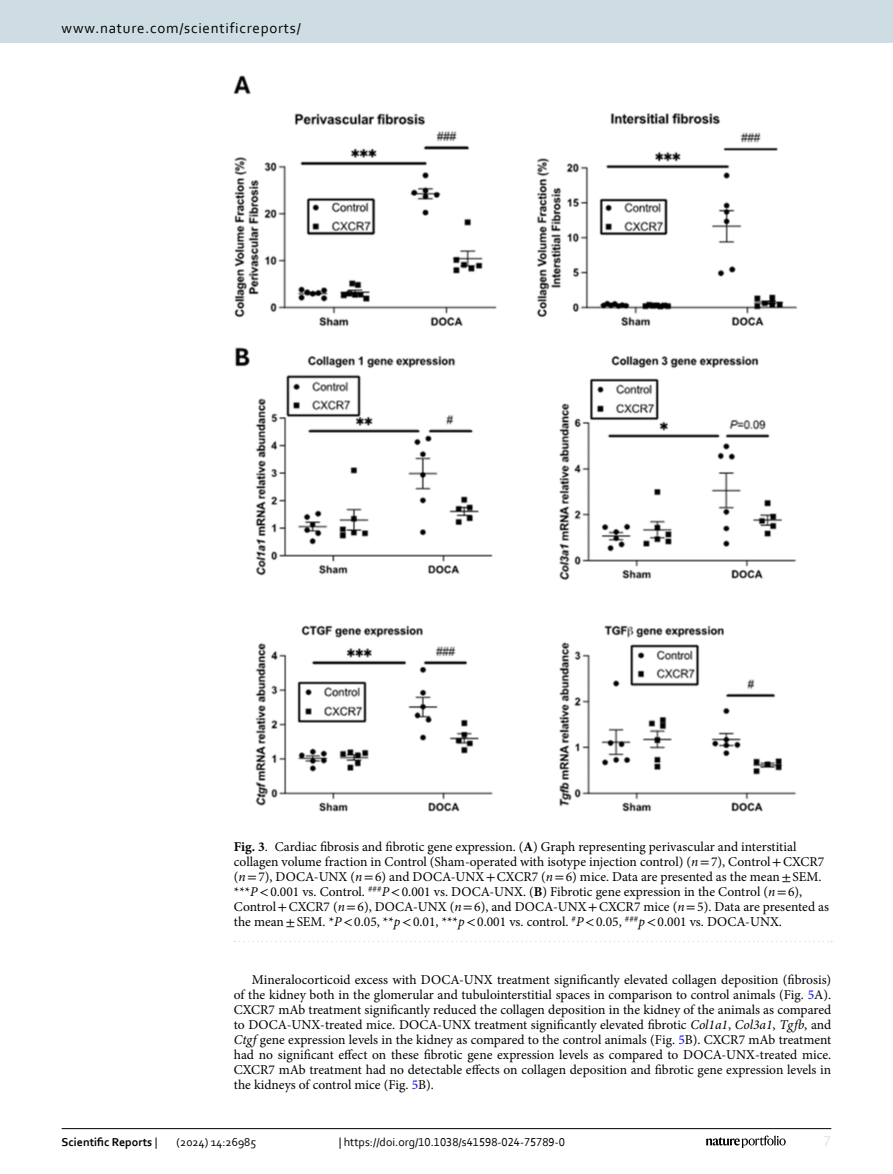
<style>
.page{position:relative;width:893px;height:1174px;background:#fff}
.page>*{position:absolute;margin:0;border:0;box-sizing:border-box;transform-origin:0 0}
.t1{font:15px "Corbel";letter-spacing:.05em;color:#000}
.t2{font:15px "Corbel";color:#d9e4eb}
.Body_Text_Indent{font:13.5px/15px "Minion Pro";color:#000;text-align:justify}
.Figure_Caption{font:13.5px/15px "Minion Pro";color:#000}
.t3{font:12px "Corbel";color:#000}
.t4{font:700 12px "Corbel";color:#000}
.s1{font-weight:700}
.s2{font-style:italic}
.s3{font-family:"STIX"}
.s4{color:#00f}
.s5{font-weight:400}
</style>
<div class="page">
<img style="left:234px;top:76px;width:564px;height:736px">
<svg style="left:235px;top:941px;width:597px;height:1px"></svg>
<hr style="left:62px;top:1128px;width:769px;height:1px;background:#000">
<svg style="left:706px;top:1135px;width:80px;height:12px"></svg>
<div style="left:0;top:0;width:893px;height:43px;background:#cedde4"></div>
<p class="t1" style="left:62px;top:18px;width:241px">www.nature.com/scientificreports/</p>
<p class="Figure_Caption" style="left:234px;top:839px;width:597px"><span class="s1">Fig. 3</span>. Cardiac fibrosis and fibrotic gene expression. (<span class="s1">A</span>) Graph representing perivascular and interstitial collagen volume fraction in Control (Sham-operated with isotype injection control) (<span class="s2">n</span><span class="s3">=</span>7), Control<span class="s3">+</span>CXCR7 (<span class="s2">n</span><span class="s3">=</span>7), DOCA-UNX (<span class="s2">n</span><span class="s3">=</span>6) and DOCA-UNX<span class="s3">+</span>CXCR7 (<span class="s2">n</span><span class="s3">=</span>6) mice. Data are presented as the mean<span class="s3">±</span>SEM. ***<span class="s2">P</span><span class="s3">&lt;</span>0.001 vs. Control. <sup>###</sup><span class="s2">P</span><span class="s3">&lt;</span>0.001 vs. DOCA-UNX. (<span class="s1">B</span>) Fibrotic gene expression in the Control (<span class="s2">n</span><span class="s3">=</span>6), Control<span class="s3">+</span>CXCR7 (<span class="s2">n</span><span class="s3">=</span>6), DOCA-UNX (<span class="s2">n</span><span class="s3">=</span>6), and DOCA-UNX<span class="s3">+</span>CXCR7 mice (<span class="s2">n</span><span class="s3">=</span>5). Data are presented as the mean<span class="s3">±</span>SEM. *<span class="s2">P</span><span class="s3">&lt;</span>0.05, **<span class="s2">p</span><span class="s3">&lt;</span>0.01, ***<span class="s2">p</span><span class="s3">&lt;</span>0.001 vs. control. <sup>#</sup><span class="s2">P</span><span class="s3">&lt;</span>0.05, <sup>###</sup><span class="s2">p</span><span class="s3">&lt;</span>0.001 vs. DOCA-UNX.</p>
<p class="Body_Text_Indent" style="left:234px;top:972px;width:599px;text-indent:18px">Mineralocorticoid excess with DOCA-UNX treatment significantly elevated collagen deposition (fibrosis) of the kidney both in the glomerular and tubulointerstitial spaces in comparison to control animals (Fig. <span class="s4">5</span>A).<br>CXCR7 mAb treatment significantly reduced the collagen deposition in the kidney of the animals as compared to DOCA-UNX-treated mice. DOCA-UNX treatment significantly elevated fibrotic <span class="s2">Col1a1</span>, <span class="s2">Col3a1</span>, <span class="s2">Tgfb</span>, and <span class="s2">Ctgf</span> gene expression levels in the kidney as compared to the control animals (Fig. <span class="s4">5</span>B). CXCR7 mAb treatment had no significant effect on these fibrotic gene expression levels as compared to DOCA-UNX-treated mice.<br>CXCR7 mAb treatment had no detectable effects on collagen deposition and fibrotic gene expression levels in the kidneys of control mice (Fig. <span class="s4">5</span>B).</p>
<p class="t4" style="left:62px;top:1134px;width:97px">Scientific Reports <span class="s5">|</span></p>
<p class="t3" style="left:177px;top:1134px;width:81px">(2024) 14:26985</p>
<p class="t3" style="left:339px;top:1134px;width:228px">| https://doi.org/10.1038/s41598-024-75789-0</p>
<p class="t2" style="left:824px;top:1132px;width:9px">7</p>
</div>
